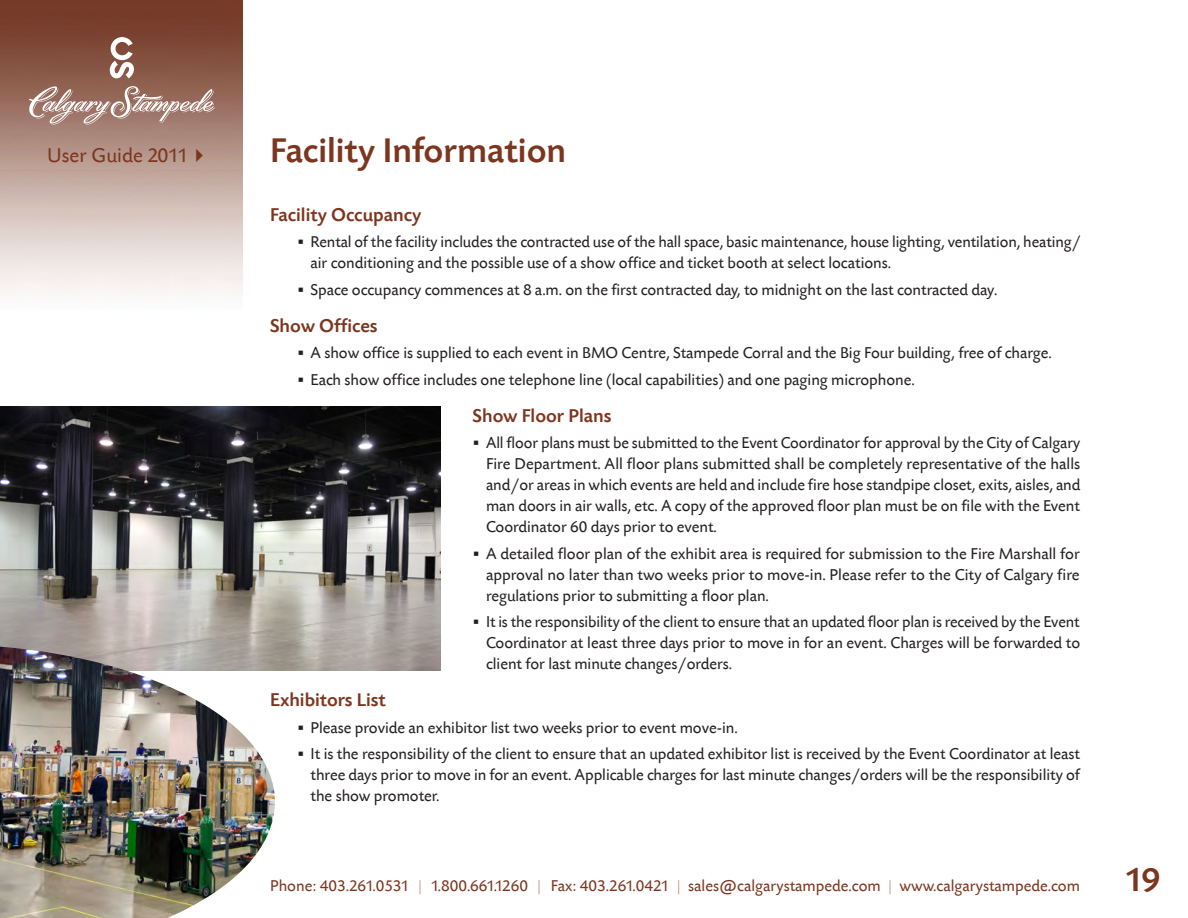
<style>
.page{position:relative;width:1188px;height:918px;background:#fff}
.page>*{position:absolute;margin:0;border:0;box-sizing:border-box;transform-origin:0 0}
.t1{font:500 36px "Today SB";color:#7c351e}
.t2{font:21px "Today SB";color:#7c351e}
.t3{font:500 19.5px "Today SB";color:#7c351e}
.t4{font:16.5px/21px "Today SB";color:#231f20}
.t5{font:16.5px "Today SB";color:#7c351e}
.s1{font-weight:200}
</style>
<div class="page">
<img style="left:0;top:0;width:243px;height:293px">
<svg style="left:109px;top:37px;width:27px;height:41px"></svg>
<svg style="left:29px;top:85px;width:186px;height:40px;background:#ae8b80"></svg>
<img style="left:0;top:406px;width:441px;height:265px">
<img style="left:0;top:647px;width:275px;height:271px">
<p class="t2" style="left:47px;top:144px;width:164px">User Guide 2011✔</p>
<h1 class="t1" style="left:270px;top:132px;width:298px">Facility Information</h1>
<p class="t3" style="left:270px;top:204px;width:153px">Facility Occupancy</p>
<p class="t4" style="left:310px;top:232px;width:772px">Rental of the facility includes the contracted use of the hall space, basic maintenance, house lighting, ventilation, heating/ air conditioning and the possible use of a show office and ticket booth at select locations.</p>
<p class="t4" style="left:310px;top:280px;width:688px">Space occupancy commences at 8 a.m. on the first contracted day, to midnight on the last contracted day.</p>
<p class="t3" style="left:270px;top:315px;width:109px">Show Offices</p>
<p class="t4" style="left:310px;top:340px;width:743px;line-height:26.4px">A show office is supplied to each event in BMO Centre, Stampede Corral and the Big Four building, free of charge.<br>Each show office includes one telephone line (local capabilities) and one paging microphone.</p>
<p class="t3" style="left:472px;top:405px;width:141px">Show Floor Plans</p>
<p class="t4" style="left:486px;top:433px;width:596px;text-align:justify">All floor plans must be submitted to the Event Coordinator for approval by the City of Calgary Fire Department. All floor plans submitted shall be completely representative of the halls and/or areas in which events are held and include fire hose standpipe closet, exits, aisles, and man doors in air walls, etc. A copy of the approved floor plan must be on file with the Event Coordinator 60 days prior to event.</p>
<p class="t4" style="left:486px;top:544px;width:595px;text-align:justify">A detailed floor plan of the exhibit area is required for submission to the Fire Marshall for approval no later than two weeks prior to move-in. Please refer to the City of Calgary fire regulations prior to submitting a floor plan.</p>
<p class="t4" style="left:486px;top:612px;width:596px;text-align:justify">It is the responsibility of the client to ensure that an updated floor plan is received by the Event Coordinator at least three days prior to move in for an event. Charges will be forwarded to client for last minute changes/orders.</p>
<p class="t3" style="left:270px;top:690px;width:117px">Exhibitors List</p>
<p class="t4" style="left:310px;top:715px;width:771px;line-height:26.4px">Please provide an exhibitor list two weeks prior to event move-in.<br>It is the responsibility of the client to ensure that an updated exhibitor list is received by the Event Coordinator at least</p>
<p class="t4" style="left:310px;top:765px;width:771px">three days prior to move in for an event. Applicable charges for last minute changes/orders will be the responsibility of the show promoter.</p>
<p class="t5" style="left:270px;top:877px;width:812px">Phone: 403.261.0531 <span class="s1">|</span> 1.800.661.1260 <span class="s1">|</span> Fax: 403.261.0421 <span class="s1">|</span> sales@calgarystampede.com <span class="s1">|</span> www.calgarystampede.com</p>
<h1 class="t1" style="left:1124px;top:860px;width:38px">19</h1>
</div>
